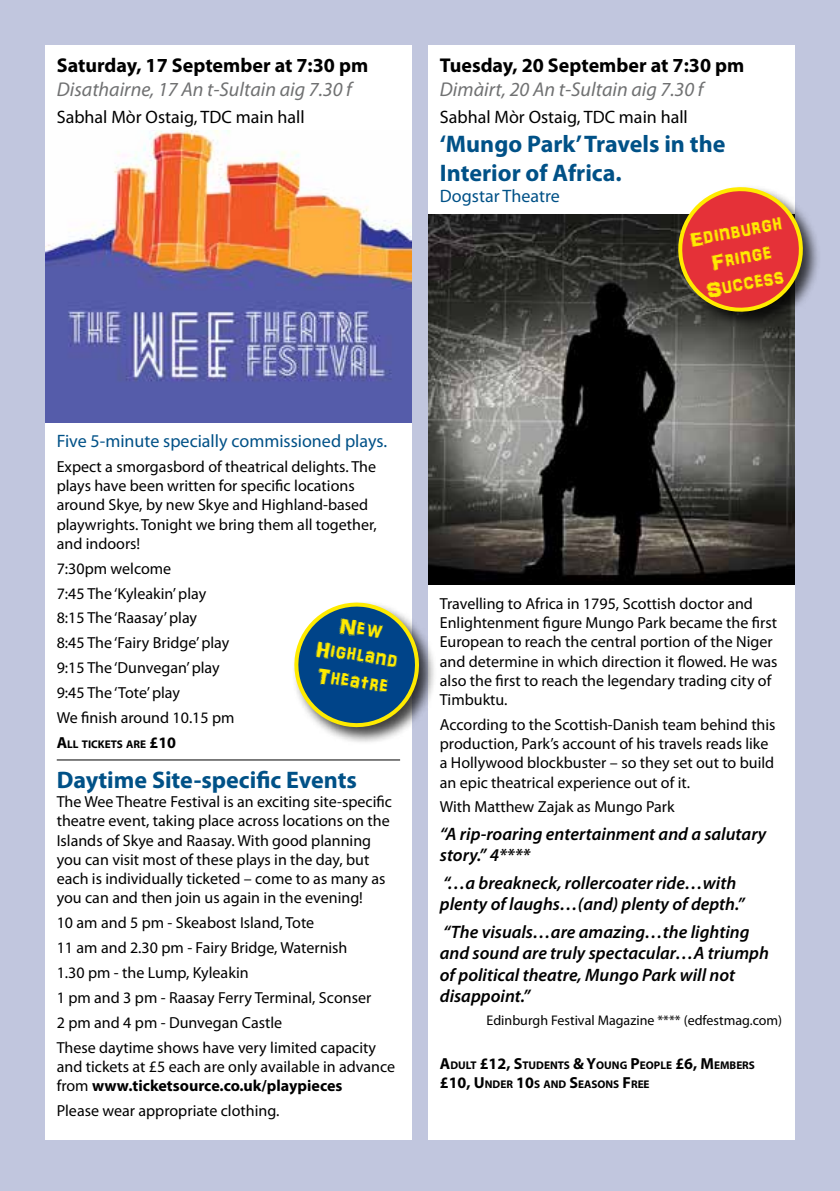
<style>
.page{position:relative;width:840px;height:1191px;background:#fff}
.page>*{position:absolute;margin:0;border:0;box-sizing:border-box;transform-origin:0 0}
.t1{font:700 24px/28.8px "Myriad Pro";color:#005187}
.t2{font:22px/26.4px "ARDARLING";color:#ffeb00;text-align:center}
.t3{font:italic 20px "Myriad Pro";color:#707172}
.t4{font:700 20px "Myriad Pro";color:#000}
.t5{font:italic 600 18px/21.6px "Myriad Pro";color:#000}
.t6{font:18px "Myriad Pro";color:#000}
.t7{font:18px "Myriad Pro";color:#005187}
.t8{font:16px/19.2px "Myriad Pro";color:#000}
.t9{font:14px "Myriad Pro";color:#000}
.t10{font:700 11.2px/19.2px "Myriad Pro";color:#000}
.s1{font-size:16px}
.s2{font-weight:700}
</style>
<div class="page">
<div style="left:0;top:0;width:839px;height:1191px;background:#c1c6de"></div>
<div style="left:45px;top:45px;width:366px;height:1095px;background:#fff"></div>
<div style="left:428px;top:45px;width:366px;height:1095px;background:#fff"></div>
<div style="left:291px;top:600px;width:146px;height:145px;background:#000;opacity:.75"></div>
<svg style="left:291px;top:595px;width:135px;height:134px"></svg>
<img style="left:45px;top:130px;width:366px;height:292px">
<hr style="left:57px;top:759px;width:343px;height:1px;background:#000">
<img style="left:428px;top:214px;width:366px;height:370px">
<div style="left:675px;top:184px;width:146px;height:146px;background:#000;opacity:.75"></div>
<svg style="left:675px;top:184px;width:130px;height:130px;background:#cd5a49"></svg>
<p class="t4" style="left:57px;top:52px;width:313px">Saturday, 17 September at 7:30 pm</p>
<p class="t3" style="left:57px;top:77px;width:296px">Disathairne, 17 An t-Sultain aig 7.30 f</p>
<p class="t6" style="left:57px;top:106px;width:249px">Sabhal Mòr Ostaig, TDC main hall</p>
<p class="t4" style="left:439px;top:52px;width:306px">Tuesday, 20 September at 7:30 pm</p>
<p class="t3" style="left:439px;top:77px;width:265px">Dimàirt, 20 An t-Sultain aig 7.30 f</p>
<p class="t6" style="left:439px;top:106px;width:249px">Sabhal Mòr Ostaig, TDC main hall</p>
<h1 class="t1" style="left:439px;top:128px;width:287px">‘Mungo Park’ Travels in the<br>Interior of Africa.</h1>
<p class="t7" style="left:439px;top:185px;width:121px">Dogstar Theatre</p>
<h2 class="t2" style="left:687px;top:227px;width:95px;rotate:-10deg">Edinburgh<br>Fringe<br>Success</h2>
<p class="t7" style="left:57px;top:430px;width:331px">Five 5-minute specially commissioned plays.</p>
<p class="t8" style="left:57px;top:457px;width:321px">Expect a smorgasbord of theatrical delights. The plays have been written for specific locations around Skye, by new Skye and Highland-based playwrights. Tonight we bring them all together, and indoors!</p>
<p class="t8" style="left:57px;top:555px;width:179px;line-height:24.8px">7:30pm welcome<br>7:45 The ‘Kyleakin’ play<br>8:15 The ‘Raasay’ play<br>8:45 The ‘Fairy Bridge’ play<br>9:15 The ‘Dunvegan’ play<br>9:45 The ‘Tote’ play<br>We finish around 10.15 pm</p>
<p class="t10" style="left:57px;top:734px;width:121px"><span class="s1">A</span>LL TICKETS ARE <span class="s1">£10</span></p>
<h1 class="t1" style="left:57px;top:764px;width:301px">Daytime Site-specific Events</h1>
<p class="t8" style="left:57px;top:792px;width:337px">The Wee Theatre Festival is an exciting site-specific theatre event, taking place across locations on the Islands of Skye and Raasay. With good planning you can visit most of these plays in the day, but each is individually ticketed – come to as many as you can and then join us again in the evening!</p>
<p class="t8" style="left:57px;top:910px;width:321px;line-height:24.8px">10 am and 5 pm - Skeabost Island, Tote<br>11 am and 2.30 pm - Fairy Bridge, Waternish 1.30 pm - the Lump, Kyleakin<br>1 pm and 3 pm - Raasay Ferry Terminal, Sconser 2 pm and 4 pm - Dunvegan Castle<br>These daytime shows have very limited capacity</p>
<p class="t8" style="left:57px;top:1056px;width:340px">and tickets at £5 each are only available in advance from <span class="s2">www.ticketsource.co.uk/playpieces</span></p>
<p class="t8" style="left:57px;top:1100px;width:224px">Please wear appropriate clothing.</p>
<h2 class="t2" style="left:322px;top:609px;width:84px;rotate:9deg">New<br>Highland<br>Theatre</h2>
<p class="t8" style="left:439px;top:594px;width:339px">Travelling to Africa in 1795, Scottish doctor and Enlightenment figure Mungo Park became the first European to reach the central portion of the Niger and determine in which direction it flowed. He was also the first to reach the legendary trading city of Timbuktu.</p>
<p class="t8" style="left:439px;top:714px;width:337px">According to the Scottish-Danish team behind this production, Park’s account of his travels reads like a Hollywood blockbuster – so they set out to build an epic theatrical experience out of it.</p>
<p class="t8" style="left:439px;top:797px;width:236px">With Matthew Zajak as Mungo Park</p>
<p class="t5" style="left:439px;top:822px;width:328px">“A rip-roaring entertainment and a salutary story.” 4****</p>
<p class="t5" style="left:439px;top:871px;width:306px">“…a breakneck, rollercoater ride…with plenty of laughs…(and) plenty of depth.”</p>
<p class="t5" style="left:439px;top:920px;width:330px">“The visuals…are amazing…the lighting and sound are truly spectacular…A triumph of political theatre, Mungo Park will not disappoint.”</p>
<p class="t9" style="left:486px;top:1011px;width:297px">Edinburgh Festival Magazine **** (edfestmag.com)</p>
<p class="t10" style="left:439px;top:1055px;width:316px"><span class="s1">A</span>DULT <span class="s1">£12, S</span>TUDENTS <span class="s1">&amp; Y</span>OUNG <span class="s1">P</span>EOPLE <span class="s1">£6, M</span>EMBERS <span class="s1">£10, U</span> NDER <span class="s1">10</span>S AND <span class="s1">S</span>EASONS <span class="s1">F</span>REE</p>
</div>
